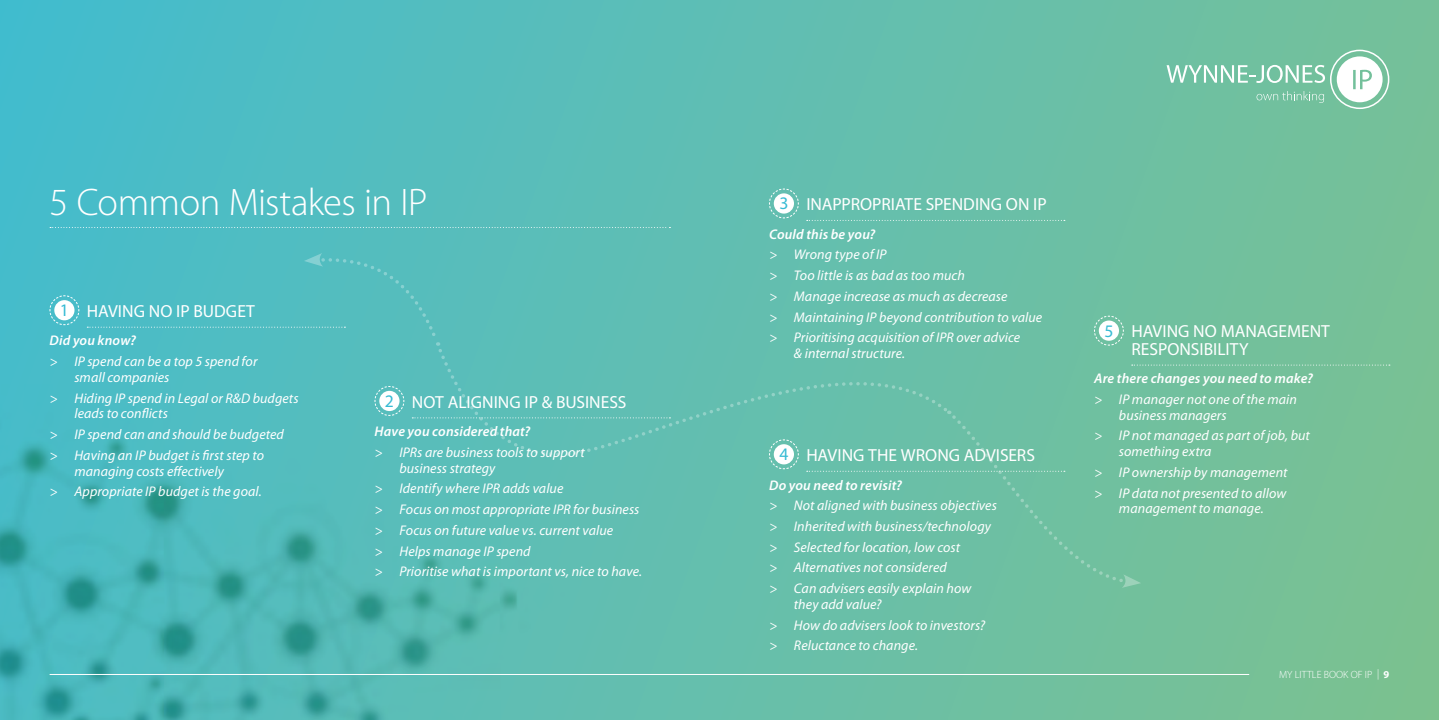
<style>
.page{position:relative;width:1439px;height:720px;background:#fff}
.page>*{position:absolute;margin:0;border:0;box-sizing:border-box;transform-origin:0 0}
.t1{font:300 38.5px "Myriad Pro";letter-spacing:-.015em;color:#fff}
.t2{font:17.68px "Myriad Pro";color:#37bbd4}
.t3{font:17.5px/17.5px "Myriad Pro";color:#fff}
.t4{font:italic 14px/20.7px "Myriad Pro";letter-spacing:.005em;color:#fff}
.t5{font:italic 600 14px "Myriad Pro";letter-spacing:.01em;color:#fff}
.t6{font:300 10.5px "Myriad Pro";color:#fff}
.s1{font-weight:700}
</style>
<div class="page">
<div style="left:0;top:0;width:1439px;height:719px;background:linear-gradient(to right,#44bccf,#7bc194)"></div>
<img style="left:0;top:234px;width:660px;height:485px">
<svg style="left:1166px;top:50px;width:223px;height:59px"></svg>
<hr style="left:50px;top:674px;width:1199px;height:1px;background:#fff">
<svg style="left:50px;top:227px;width:620px;height:1px"></svg>
<div style="left:670px;top:335px;width:281px;height:122px;background:#65bfae"></div>
<svg style="left:49px;top:295px;width:31px;height:30px"></svg>
<div style="left:54px;top:300px;width:20px;height:20px;background:#fff;border-radius:50%"></div>
<svg style="left:87px;top:253px;width:583px;height:204px"></svg>
<div style="left:379px;top:390px;width:20px;height:21px;background:#fff;border-radius:50%"></div>
<svg style="left:1131px;top:364px;width:259px;height:1px"></svg>
<svg style="left:1093px;top:315px;width:31px;height:30px"></svg>
<div style="left:1098px;top:320px;width:21px;height:20px;background:#fff;border-radius:50%"></div>
<svg style="left:807px;top:220px;width:258px;height:1px"></svg>
<svg style="left:769px;top:188px;width:30px;height:30px"></svg>
<div style="left:774px;top:193px;width:20px;height:20px;background:#fff;border-radius:50%"></div>
<div style="left:807px;top:410px;width:334px;height:177px;background:#6cbfa4"></div>
<svg style="left:769px;top:439px;width:30px;height:30px"></svg>
<div style="left:774px;top:444px;width:20px;height:20px;background:#fff;border-radius:50%"></div>
<h1 class="t1" style="left:50px;top:180px;width:379px">5 Common Mistakes in IP</h1>
<p class="t2" style="left:60px;top:299px;width:11px">1</p>
<p class="t3" style="left:87px;top:302px;width:170px">HAVING NO IP BUDGET</p>
<p class="t5" style="left:50px;top:333px;width:88px">Did you know?</p>
<p class="t4" style="left:74px;top:354px;width:184px;line-height:15.8px;text-indent:-25px">&gt; IP spend can be a top 5 spend for small companies</p>
<p class="t4" style="left:74px;top:390px;width:226px;line-height:15.8px;text-indent:-25px">&gt; Hiding IP spend in Legal or R&amp;D budgets leads to conflicts</p>
<p class="t4" style="left:50px;top:424px;width:236px">&gt; IP spend can and should be budgeted &gt; Having an IP budget is first step to</p>
<p class="t4" style="left:50px;top:461px;width:214px;text-indent:25px">managing costs effectively<br>&gt; Appropriate IP budget is the goal.</p>
<p class="t2" style="left:385px;top:390px;width:11px">2</p>
<p class="t3" style="left:412px;top:392px;width:216px">NOT ALIGNING IP &amp; BUSINESS</p>
<p class="t5" style="left:375px;top:423px;width:157px">Have you considered that?</p>
<p class="t4" style="left:399px;top:444px;width:187px;line-height:15.8px;text-indent:-25px">&gt; IPRs are business tools to support business strategy</p>
<p class="t4" style="left:375px;top:478px;width:269px">&gt; Identify where IPR adds value<br>&gt; Focus on most appropriate IPR for business &gt; Focus on future value vs. current value<br>&gt; Helps manage IP spend<br>&gt; Prioritise what is important vs, nice to have.</p>
<p class="t2" style="left:779px;top:192px;width:11px">3</p>
<p class="t3" style="left:806px;top:195px;width:242px">INAPPROPRIATE SPENDING ON IP</p>
<p class="t5" style="left:769px;top:226px;width:108px">Could this be you?</p>
<p class="t4" style="left:769px;top:245px;width:275px">&gt; Wrong type of IP<br>&gt; Too little is as bad as too much<br>&gt; Manage increase as much as decrease<br>&gt; Maintaining IP beyond contribution to value &gt; Prioritising acquisition of IPR over advice</p>
<p class="t4" style="left:794px;top:343px;width:113px">&amp; internal structure.</p>
<p class="t2" style="left:779px;top:443px;width:11px">4</p>
<p class="t3" style="left:806px;top:446px;width:230px">HAVING THE WRONG ADVISERS</p>
<p class="t5" style="left:769px;top:477px;width:134px">Do you need to revisit?</p>
<p class="t4" style="left:769px;top:495px;width:229px">&gt; Not aligned with business objectives &gt; Inherited with business/technology &gt; Selected for location, low cost<br>&gt; Alternatives not considered<br>&gt; Can advisers easily explain how</p>
<p class="t4" style="left:769px;top:594px;width:218px;text-indent:25px">they add value?<br>&gt; How do advisers look to investors? &gt; Reluctance to change.</p>
<p class="t2" style="left:1104px;top:319px;width:11px">5</p>
<p class="t3" style="left:1131px;top:322px;width:200px">HAVING NO MANAGEMENT<br>RESPONSIBILITY</p>
<p class="t5" style="left:1094px;top:371px;width:220px">Are there changes you need to make?</p>
<p class="t4" style="left:1119px;top:391px;width:179px;line-height:15.8px;text-indent:-25px">&gt; IP manager not one of the main business managers</p>
<p class="t4" style="left:1119px;top:428px;width:192px;line-height:15.8px;text-indent:-25px">&gt; IP not managed as part of job, but something extra</p>
<p class="t4" style="left:1094px;top:462px;width:195px">&gt; IP ownership by management &gt; IP data not presented to allow</p>
<p class="t4" style="left:1119px;top:498px;width:146px">management to manage.</p>
<p class="t6" style="left:1279px;top:668px;width:112px">MY LITTLE BOOK OF IP | <span class="s1">9</span></p>
</div>
